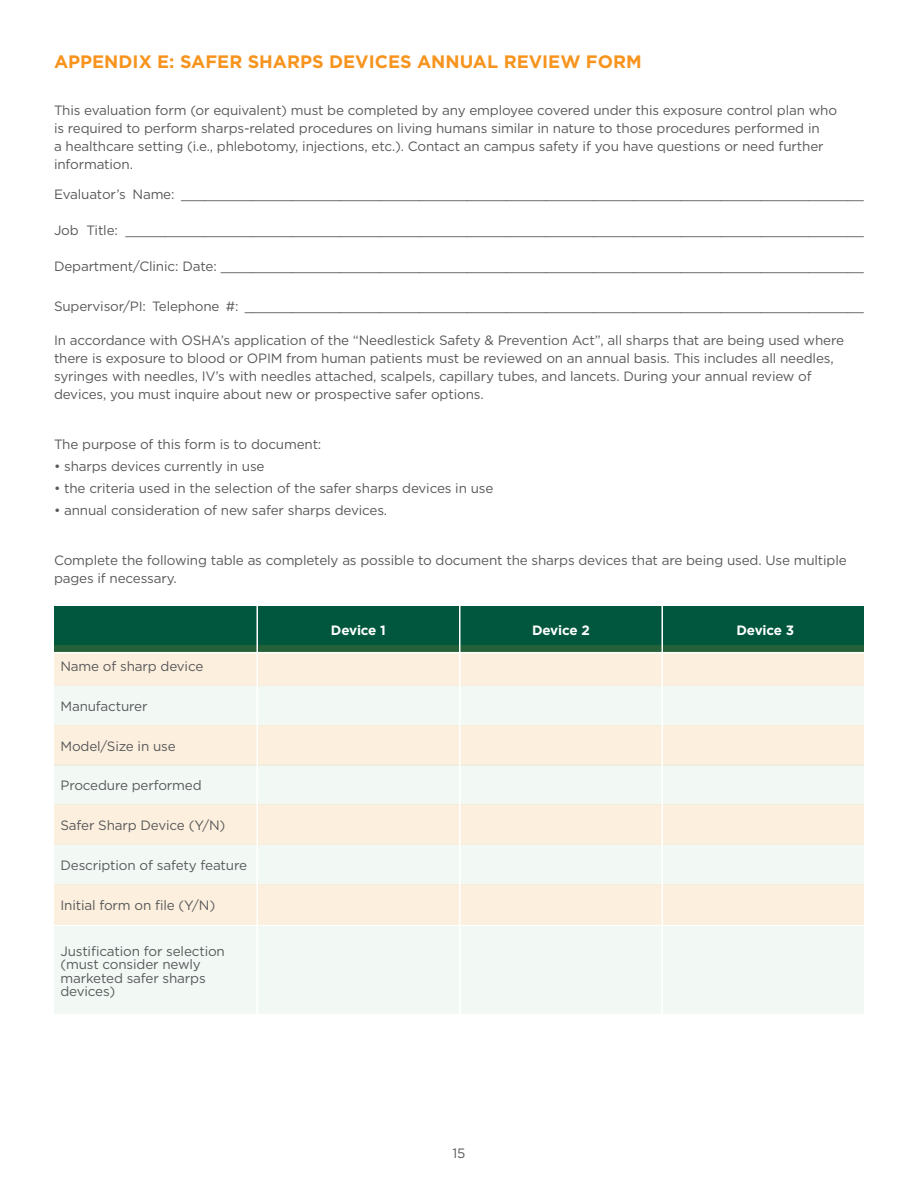
<style>
.page{position:relative;width:918px;height:1188px;background:#fff}
.page>*{position:absolute;margin:0;border:0;box-sizing:border-box;transform-origin:0 0}
.t1{font:700 18px "Gotham";color:#f7941e}
.t2{font:13.5px/18px "Gotham";letter-spacing:-.01em;color:#58595b}
.t3{font:700 13.5px "Gotham";letter-spacing:-.01em;color:#fff}
</style>
<div class="page">
<div style="left:54px;top:606px;width:810px;height:47px;background:#00573d"></div>
<svg style="left:54px;top:645px;width:810px;height:40px;background:#d6d5c0"></svg>
<div style="left:54px;top:725px;width:810px;height:40px;background:#fdefdd"></div>
<div style="left:54px;top:805px;width:810px;height:40px;background:#fdefdd"></div>
<div style="left:54px;top:884px;width:810px;height:40px;background:#fdefdd"></div>
<div style="left:54px;top:685px;width:810px;height:41px;background:#f2f9f5"></div>
<div style="left:54px;top:765px;width:810px;height:40px;background:#f2f9f5"></div>
<div style="left:54px;top:844px;width:810px;height:40px;background:#f2f9f5"></div>
<div style="left:54px;top:926px;width:810px;height:88px;background:#f2f9f5"></div>
<hr style="left:256px;top:605px;width:2px;height:409px;background:#fff">
<hr style="left:662px;top:605px;width:1px;height:409px;background:#fff">
<hr style="left:459px;top:605px;width:1px;height:409px;background:#fff">
<hr style="left:54px;top:652px;width:825px;height:1px;background:#fff">
<hr style="left:54px;top:685px;width:810px;height:1px;background:#fff">
<hr style="left:54px;top:764px;width:810px;height:2px;background:#fff">
<hr style="left:54px;top:844px;width:810px;height:1px;background:#fff">
<hr style="left:54px;top:725px;width:810px;height:1px;background:#fff">
<hr style="left:54px;top:804px;width:810px;height:2px;background:#fff">
<hr style="left:54px;top:884px;width:810px;height:1px;background:#fff">
<h1 class="t1" style="left:54px;top:50px;width:589px">APPENDIX E: SAFER SHARPS DEVICES ANNUAL REVIEW FORM</h1>
<p class="t2" style="left:54px;top:101px;width:785px">This evaluation form (or equivalent) must be completed by any employee covered under this exposure control plan who is required to perform sharps-related procedures on living humans similar in nature to those procedures performed in<br>a healthcare setting (i.e., phlebotomy, injections, etc.). Contact an campus safety if you have questions or need further information.</p>
<p class="t2" style="left:54px;top:185px;width:812px">Evaluator’s Name: ______________________________________________________________________________________</p>
<p class="t2" style="left:54px;top:221px;width:812px">Job Title: _____________________________________________________________________________________________</p>
<p class="t2" style="left:54px;top:257px;width:812px">Department/Clinic: Date: _________________________________________________________________________________</p>
<p class="t2" style="left:54px;top:297px;width:812px">Supervisor/PI: Telephone #: ______________________________________________________________________________</p>
<p class="t2" style="left:54px;top:331px;width:792px">In accordance with OSHA’s application of the “Needlestick Safety &amp; Prevention Act”, all sharps that are being used where there is exposure to blood or OPIM from human patients must be reviewed on an annual basis. This includes all needles, syringes with needles, IV’s with needles attached, scalpels, capillary tubes, and lancets. During your annual review of devices, you must inquire about new or prospective safer options.</p>
<p class="t2" style="left:54px;top:435px;width:269px">The purpose of this form is to document:</p>
<p class="t2" style="left:54px;top:457px;width:212px">• sharps devices currently in use</p>
<p class="t2" style="left:54px;top:479px;width:441px">• the criteria used in the selection of the safer sharps devices in use</p>
<p class="t2" style="left:54px;top:501px;width:335px">• annual consideration of new safer sharps devices.</p>
<p class="t2" style="left:54px;top:551px;width:794px">Complete the following table as completely as possible to document the sharps devices that are being used. Use multiple pages if necessary.</p>
<p class="t2" style="left:60px;top:657px;width:144px">Name of sharp device</p>
<p class="t2" style="left:60px;top:697px;width:89px">Manufacturer</p>
<p class="t2" style="left:60px;top:737px;width:117px">Model/Size in use</p>
<p class="t2" style="left:60px;top:776px;width:143px">Procedure performed</p>
<p class="t2" style="left:60px;top:816px;width:166px">Safer Sharp Device (Y/N)</p>
<p class="t2" style="left:60px;top:856px;width:188px">Description of safety feature</p>
<p class="t2" style="left:60px;top:896px;width:156px">Initial form on file (Y/N)</p>
<p class="t2" style="left:60px;top:944px;width:166px;line-height:13.5px">Justification for selection (must consider newly marketed safer sharps devices)</p>
<p class="t3" style="left:331px;top:621px;width:57px">Device 1</p>
<p class="t3" style="left:532px;top:621px;width:59px">Device 2</p>
<p class="t3" style="left:737px;top:621px;width:59px">Device 3</p>
<p class="t2" style="left:452px;top:1144px;width:15px">15</p>
</div>
